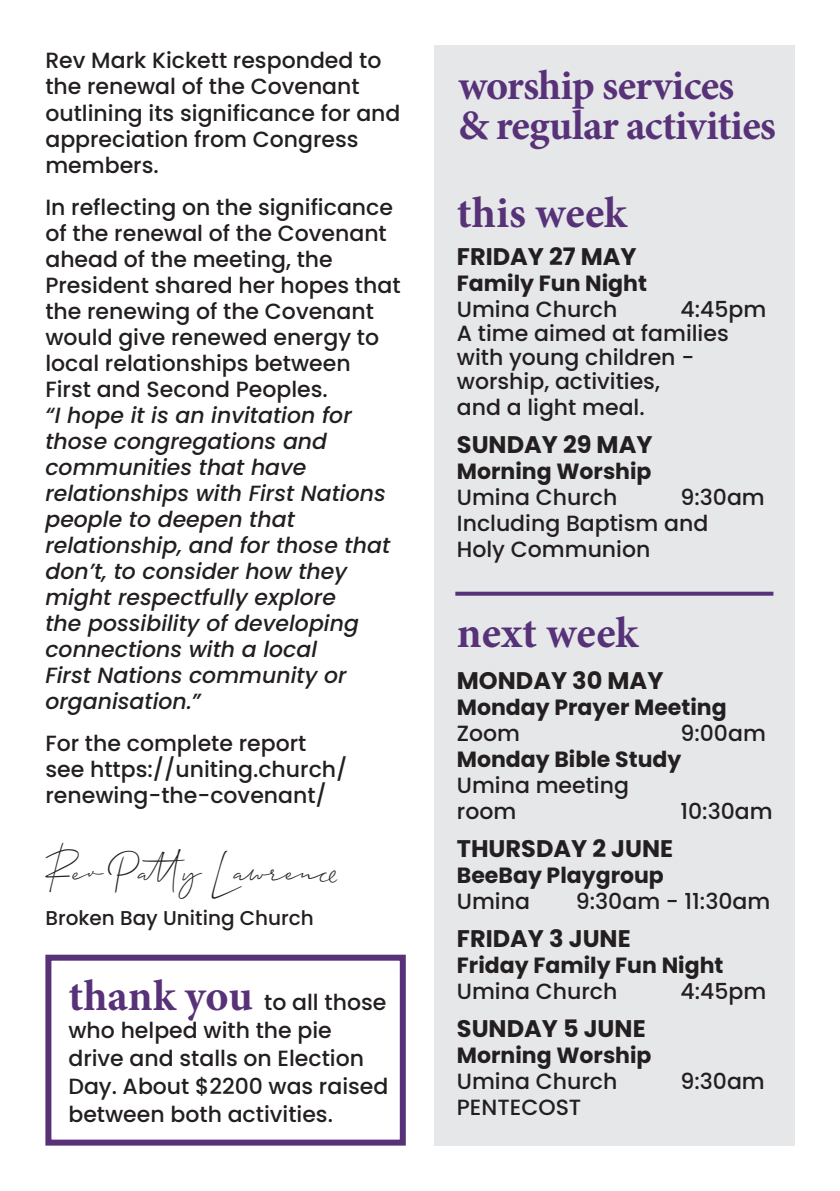
<style>
.page{position:relative;width:840px;height:1191px;background:#fff}
.page>*{position:absolute;margin:0;border:0;box-sizing:border-box;transform-origin:0 0}
.t1{font:48px "Allison Script";color:#231f20}
.t2{font:700 44px "Minion Pro";color:#583279}
.t3{font:700 42px/40px "Minion Pro";letter-spacing:-.02em;color:#583279}
.t4{font:700 24px "Poppins";color:#231f20}
.t5{font:500 22px/26px "Poppins";color:#231f20}
.t6{font:italic 500 22px/26px "Poppins";color:#231f20}
.t7{font:700 22px/26px "Poppins";color:#231f20}
.t8{font:500 20px "Poppins";color:#231f20}
.s1{font-family:"Minion Pro";font-weight:700;font-size:44px;color:#583279}
.s2{font-weight:500}
</style>
<div class="page">
<div style="left:434px;top:45px;width:360px;height:1100px;background:#e6e7e9"></div>
<svg style="left:455px;top:591px;width:318px;height:4px"></svg>
<div style="left:45px;top:954px;width:360px;height:191px;border:6px solid #583279"></div>
<p class="t5" style="left:45px;top:48px;width:356px">Rev Mark Kickett responded to the renewal of the Covenant outlining its significance for and appreciation from Congress members.</p>
<p class="t5" style="left:45px;top:194px;width:356px">In reflecting on the significance of the renewal of the Covenant ahead of the meeting, the<br>President shared her hopes that the renewing of the Covenant would give renewed energy to local relationships between<br>First and Second Peoples.</p>
<p class="t6" style="left:45px;top:402px;width:346px">“I hope it is an invitation for those congregations and communities that have relationships with First Nations people to deepen that relationship, and for those that don’t, to consider how they might respectfully explore<br>the possibility of developing connections with a local<br>First Nations community or organisation.”</p>
<p class="t5" style="left:45px;top:730px;width:303px">For the complete report see https://uniting.church/ renewing-the-covenant/</p>
<p class="t1" style="left:45px;top:834px;width:296px">Rev Patty Lawrence</p>
<p class="t8" style="left:45px;top:906px;width:270px">Broken Bay Uniting Church</p>
<p class="t5" style="left:68px;top:988px;width:321px;line-height:28px"><span class="s1">thank you</span> to all those who helped with the pie drive and stalls on Election<br>Day. About $2200 was raised between both activities.</p>
<p class="t3" style="left:458px;top:65px;width:319px">worship services<br>&amp; regular activities</p>
<p class="t2" style="left:456px;top:182px;width:171px">this week</p>
<p class="t4" style="left:456px;top:243px;width:181px">FRIDAY 27 MAY</p>
<p class="t7" style="left:456px;top:270px;width:191px">Family Fun Night</p>
<p class="t5" style="left:456px;top:296px;width:162px">Umina Church</p>
<p class="t5" style="left:456px;top:297px;width:311px;line-height:24px;text-indent:223px">4:45pm<br>A time aimed at families with young children - worship, activities,</p>
<p class="t5" style="left:456px;top:394px;width:189px">and a light meal.</p>
<p class="t4" style="left:456px;top:431px;width:197px">SUNDAY 29 MAY</p>
<p class="t7" style="left:456px;top:458px;width:196px">Morning Worship</p>
<p class="t5" style="left:456px;top:484px;width:162px">Umina Church</p>
<p class="t5" style="left:680px;top:484px;width:86px">9:30am</p>
<p class="t5" style="left:456px;top:510px;width:253px">Including Baptism and<br>Holy Communion</p>
<p class="t2" style="left:456px;top:602px;width:182px">next week</p>
<p class="t4" style="left:456px;top:667px;width:208px">MONDAY 30 MAY</p>
<p class="t7" style="left:456px;top:694px;width:271px">Monday Prayer Meeting</p>
<p class="t5" style="left:456px;top:720px;width:65px">Zoom</p>
<p class="t5" style="left:680px;top:720px;width:87px">9:00am</p>
<p class="t7" style="left:456px;top:746px;width:226px">Monday Bible Study</p>
<p class="t5" style="left:456px;top:772px;width:173px">Umina meeting</p>
<p class="t5" style="left:456px;top:798px;width:61px">room</p>
<p class="t5" style="left:680px;top:798px;width:94px">10:30am</p>
<p class="t4" style="left:456px;top:835px;width:217px">THURSDAY 2 JUNE</p>
<p class="t7" style="left:456px;top:862px;width:208px">BeeBay Playgroup<br><span class="s2">Umina</span></p>
<p class="t5" style="left:575px;top:888px;width:196px">9:30am - 11:30am</p>
<p class="t4" style="left:456px;top:925px;width:175px">FRIDAY 3 JUNE</p>
<p class="t7" style="left:456px;top:952px;width:268px">Friday Family Fun Night</p>
<p class="t5" style="left:456px;top:978px;width:162px">Umina Church</p>
<p class="t5" style="left:680px;top:978px;width:87px">4:45pm</p>
<p class="t4" style="left:456px;top:1015px;width:190px">SUNDAY 5 JUNE</p>
<p class="t7" style="left:456px;top:1042px;width:196px">Morning Worship</p>
<p class="t5" style="left:456px;top:1068px;width:162px">Umina Church</p>
<p class="t5" style="left:680px;top:1068px;width:86px">9:30am</p>
<p class="t5" style="left:456px;top:1094px;width:126px">PENTECOST</p>
</div>
